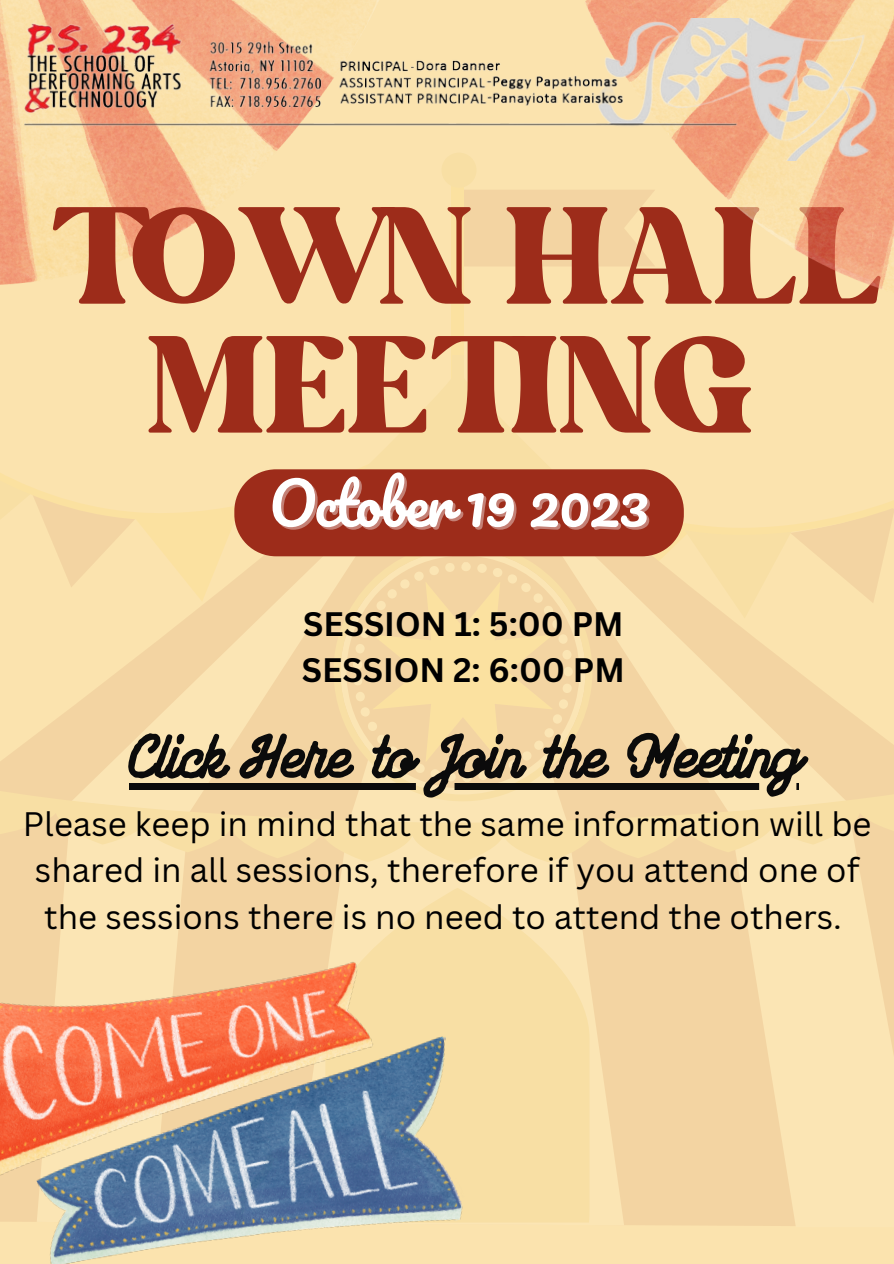
<style>
.page{position:relative;width:894px;height:1264px;background:#fff}
.page>*{position:absolute;margin:0;border:0;box-sizing:border-box;transform-origin:0 0}
.t1{font:189.6px "Bright";color:#9d2c1a}
.t2{font:75.3px "The Breaks Script";color:#0b0b0b}
.t3{font:57.9px "Pacifico";letter-spacing:-.03em;color:#fff}
.t4{font:33px/46.2px "Canva Sans";color:#000;text-align:center}
.t5{font:700 33px "Canva Sans";color:#000}
</style>
<div class="page">
<div style="left:0;top:0;width:893px;height:1263px;background:#fbe3ae"></div>
<div style="left:0;top:762px;width:893px;height:464px;background:#f3d4a2"></div>
<div style="left:464px;top:190px;width:78px;height:76px;background:#f3d4a2"></div>
<svg style="left:71px;top:762px;width:252px;height:23px;fill:#f3d4a2"></svg>
<svg style="left:596px;top:762px;width:250px;height:23px;fill:#f3d4a2"></svg>
<svg style="left:37px;top:863px;width:152px;height:32px"></svg>
<svg style="left:729px;top:863px;width:164px;height:363px"></svg>
<svg style="left:291px;top:863px;width:333px;height:362px"></svg>
<div style="left:451px;top:171px;width:13px;height:255px;background:#fbe1a0"></div>
<svg style="left:323px;top:762px;width:273px;height:21px;fill:#f3d4a2"></svg>
<svg style="left:325px;top:887px;width:264px;height:335px;fill:#f8dfa4"></svg>
<div style="left:441px;top:152px;width:35px;height:36px;background:#f8dfa4;border-radius:50%"></div>
<svg style="left:0;top:785px;width:893px;height:78px"></svg>
<div style="left:451px;top:355px;width:12px;height:26px;background:#f8dfa4"></div>
<img style="left:0;top:0;width:379px;height:285px">
<img style="left:0;top:895px;width:480px;height:368px">
<img style="left:542px;top:0;width:351px;height:290px">
<svg style="left:0;top:464px;width:893px;height:298px"></svg>
<img style="left:16px;top:19px;width:877px;height:141px">
<div style="left:129px;top:783px;width:669px;height:6px;background:#0b0b0b"></div>
<p class="t1" style="left:51px;top:176px;width:833px">TOWN HALL</p>
<p class="t1" style="left:148px;top:305px;width:608px">MEETING</p>
<p class="t3" style="left:269px;top:473px;width:382px">October 19 2023</p>
<p class="t5" style="left:303px;top:600px;width:322px">SESSION 1: 5:00 PM</p>
<p class="t5" style="left:302px;top:646px;width:324px">SESSION 2: 6:00 PM</p>
<p class="t2" style="left:129px;top:721px;width:671px">Click Here to Join the Meeting</p>
<p class="t4" style="left:23px;top:800px;width:850px">Please keep in mind that the same information will be shared in all sessions, therefore if you attend one of the sessions there is no need to attend the others.</p>
</div>
